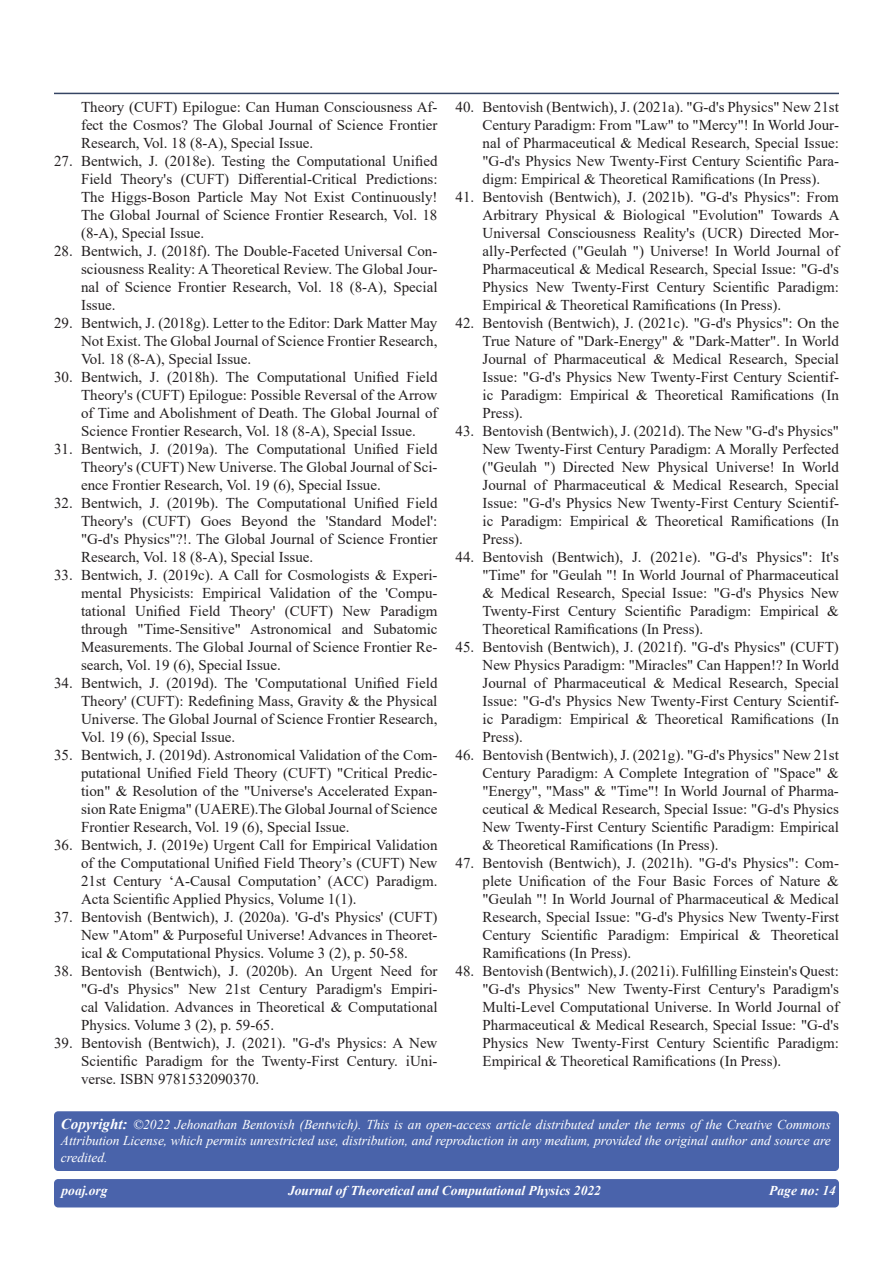
<style>
.page{position:relative;width:893px;height:1263px;background:#fff}
.page>*{position:absolute;margin:0;border:0;box-sizing:border-box;transform-origin:0 0}
.t1{font:15px/18px "Times New Roman";color:#231f20;text-align:justify}
.t2{font:italic 13.5px/16.5px "Times New Roman";letter-spacing:-.005em;color:#fff;text-align:justify}
.t3{font:italic 700 13.5px "Times New Roman";color:#fff}
.t4{font:700 13.5px "Times New Roman";color:#fff}
.s1{font-weight:700;font-size:15px}
</style>
<div class="page">
<hr style="left:54px;top:93px;width:785px;height:1px;background:#354463">
<div style="left:54px;top:1179px;width:785px;height:28px;background:#4a63ab;border-radius:4px"></div>
<div style="left:54px;top:1111px;width:785px;height:60px;background:#4963aa;border-radius:4px"></div>
<p class="t1" style="left:81px;top:97px;width:358px">Theory (CUFT) Epilogue: Can Human Consciousness Af&shy;fect the Cosmos? The Global Journal of Science Frontier Research, Vol. 18 (8-A), Special Issue.</p>
<p class="t1" style="left:81px;top:151px;width:358px;text-indent:-27px">27. Bentwich, J. (2018e). Testing the Computational Unified Field Theory's (CUFT) Differential-Critical Predictions:<br>The Higgs-Boson Particle May Not Exist Continuously!<br>The Global Journal of Science Frontier Research, Vol. 18 (8-A), Special Issue.</p>
<p class="t1" style="left:81px;top:241px;width:358px;text-indent:-27px">28. Bentwich, J. (2018f). The Double-Faceted Universal Con&shy;sciousness Reality: A Theoretical Review. The Global Jour&shy;nal of Science Frontier Research, Vol. 18 (8-A), Special Issue.</p>
<p class="t1" style="left:81px;top:313px;width:358px;text-indent:-27px">29. Bentwich, J. (2018g). Letter to the Editor: Dark Matter May Not Exist. The Global Journal of Science Frontier Research, Vol. 18 (8-A), Special Issue.</p>
<p class="t1" style="left:81px;top:367px;width:358px;text-indent:-27px">30. Bentwich, J. (2018h). The Computational Unified Field Theory's (CUFT) Epilogue: Possible Reversal of the Arrow of Time and Abolishment of Death. The Global Journal of Science Frontier Research, Vol. 18 (8-A), Special Issue.</p>
<p class="t1" style="left:81px;top:439px;width:358px;text-indent:-27px">31. Bentwich, J. (2019a). The Computational Unified Field Theory's (CUFT) New Universe. The Global Journal of Sci&shy;ence Frontier Research, Vol. 19 (6), Special Issue.</p>
<p class="t1" style="left:81px;top:493px;width:358px;text-indent:-27px">32. Bentwich, J. (2019b). The Computational Unified Field Theory's (CUFT) Goes Beyond the 'Standard Model': "G-d's Physics"?!. The Global Journal of Science Frontier Research, Vol. 18 (8-A), Special Issue.</p>
<p class="t1" style="left:81px;top:565px;width:358px;text-indent:-27px">33. Bentwich, J. (2019c). A Call for Cosmologists &amp; Experi&shy;mental Physicists: Empirical Validation of the 'Compu&shy;tational Unified Field Theory' (CUFT) New Paradigm through "Time-Sensitive" Astronomical and Subatomic Measurements. The Global Journal of Science Frontier Re&shy;search, Vol. 19 (6), Special Issue.</p>
<p class="t1" style="left:81px;top:673px;width:358px;text-indent:-27px">34. Bentwich, J. (2019d). The 'Computational Unified Field Theory' (CUFT): Redefining Mass, Gravity &amp; the Physical Universe. The Global Journal of Science Frontier Research, Vol. 19 (6), Special Issue.</p>
<p class="t1" style="left:81px;top:745px;width:358px;text-indent:-27px">35. Bentwich, J. (2019d). Astronomical Validation of the Com&shy;putational Unified Field Theory (CUFT) "Critical Predic&shy;tion" &amp; Resolution of the "Universe's Accelerated Expan&shy;sion Rate Enigma" (UAERE).The Global Journal of Science Frontier Research, Vol. 19 (6), Special Issue.</p>
<p class="t1" style="left:81px;top:835px;width:358px;text-indent:-27px">36. Bentwich, J. (2019e) Urgent Call for Empirical Validation of the Computational Unified Field Theory’s (CUFT) New 21st Century ‘A-Causal Computation’ (ACC) Paradigm.<br>Acta Scientific Applied Physics, Volume 1(1).</p>
<p class="t1" style="left:81px;top:907px;width:358px;text-indent:-27px">37. Bentovish (Bentwich), J. (2020a). 'G-d's Physics' (CUFT)<br>New "Atom" &amp; Purposeful Universe! Advances in Theoret&shy;ical &amp; Computational Physics. Volume 3 (2), p. 50-58.</p>
<p class="t1" style="left:81px;top:961px;width:358px;text-indent:-27px">38. Bentovish (Bentwich), J. (2020b). An Urgent Need for "G-d's Physics" New 21st Century Paradigm's Empiri&shy;cal Validation. Advances in Theoretical &amp; Computational Physics. Volume 3 (2), p. 59-65.</p>
<p class="t1" style="left:81px;top:1033px;width:358px;text-indent:-27px">39. Bentovish (Bentwich), J. (2021). "G-d's Physics: A New Scientific Paradigm for the Twenty-First Century. iUni&shy;verse. ISBN 9781532090370.</p>
<p class="t1" style="left:482px;top:97px;width:358px;text-indent:-27px">40. Bentovish (Bentwich), J. (2021a). "G-d's Physics" New 21st Century Paradigm: From "Law" to "Mercy"! In World Jour&shy;nal of Pharmaceutical &amp; Medical Research, Special Issue: "G-d's Physics New Twenty-First Century Scientific Para&shy;digm: Empirical &amp; Theoretical Ramifications (In Press).</p>
<p class="t1" style="left:482px;top:187px;width:359px;text-indent:-27px">41. Bentovish (Bentwich), J. (2021b). "G-d's Physics": From Arbitrary Physical &amp; Biological "Evolution" Towards A Universal Consciousness Reality's (UCR) Directed Mor&shy;ally-Perfected ("Geulah ") Universe! In World Journal of Pharmaceutical &amp; Medical Research, Special Issue: "G-d's Physics New Twenty-First Century Scientific Paradigm:<br>Empirical &amp; Theoretical Ramifications (In Press).</p>
<p class="t1" style="left:482px;top:313px;width:358px;text-indent:-27px">42. Bentovish (Bentwich), J. (2021c). "G-d's Physics": On the True Nature of "Dark-Energy" &amp; "Dark-Matter". In World Journal of Pharmaceutical &amp; Medical Research, Special Issue: "G-d's Physics New Twenty-First Century Scientif&shy;ic Paradigm: Empirical &amp; Theoretical Ramifications (In Press).</p>
<p class="t1" style="left:482px;top:421px;width:358px;text-indent:-27px">43. Bentovish (Bentwich), J. (2021d). The New "G-d's Physics" New Twenty-First Century Paradigm: A Morally Perfected ("Geulah ") Directed New Physical Universe! In World Journal of Pharmaceutical &amp; Medical Research, Special Issue: "G-d's Physics New Twenty-First Century Scientif&shy;ic Paradigm: Empirical &amp; Theoretical Ramifications (In Press).</p>
<p class="t1" style="left:482px;top:547px;width:358px;text-indent:-27px">44. Bentovish (Bentwich), J. (2021e). "G-d's Physics": It's "Time" for "Geulah "! In World Journal of Pharmaceutical &amp; Medical Research, Special Issue: "G-d's Physics New Twenty-First Century Scientific Paradigm: Empirical &amp; Theoretical Ramifications (In Press).</p>
<p class="t1" style="left:482px;top:637px;width:358px;text-indent:-27px">45. Bentovish (Bentwich), J. (2021f). "G-d's Physics" (CUFT)<br>New Physics Paradigm: "Miracles" Can Happen!? In World Journal of Pharmaceutical &amp; Medical Research, Special Issue: "G-d's Physics New Twenty-First Century Scientif&shy;ic Paradigm: Empirical &amp; Theoretical Ramifications (In Press).</p>
<p class="t1" style="left:482px;top:745px;width:358px;text-indent:-27px">46. Bentovish (Bentwich), J. (2021g). "G-d's Physics" New 21st Century Paradigm: A Complete Integration of "Space" &amp; "Energy", "Mass" &amp; "Time"! In World Journal of Pharma&shy;ceutical &amp; Medical Research, Special Issue: "G-d's Physics New Twenty-First Century Scientific Paradigm: Empirical &amp; Theoretical Ramifications (In Press).</p>
<p class="t1" style="left:482px;top:853px;width:358px;text-indent:-27px">47. Bentovish (Bentwich), J. (2021h). "G-d's Physics": Com&shy;plete Unification of the Four Basic Forces of Nature &amp; "Geulah "! In World Journal of Pharmaceutical &amp; Medical Research, Special Issue: "G-d's Physics New Twenty-First Century Scientific Paradigm: Empirical &amp; Theoretical Ramifications (In Press).</p>
<p class="t1" style="left:482px;top:961px;width:358px;text-indent:-27px">48. Bentovish (Bentwich), J. (2021i). Fulfilling Einstein's Quest: "G-d's Physics" New Twenty-First Century's Paradigm's Multi-Level Computational Universe. In World Journal of Pharmaceutical &amp; Medical Research, Special Issue: "G-d's Physics New Twenty-First Century Scientific Paradigm:<br>Empirical &amp; Theoretical Ramifications (In Press).</p>
<p class="t2" style="left:61px;top:1116px;width:771px"><span class="s1">Copyright:</span> ©2022 Jehonathan Bentovish (Bentwich). This is an open-access article distributed under the terms of the Creative Commons Attribution License, which permits unrestricted use, distribution, and reproduction in any medium, provided the original author and source are credited.</p>
<p class="t3" style="left:62px;top:1181px;width:48px">poaj.org</p>
<p class="t3" style="left:288px;top:1181px;width:314px">Journal of Theoretical and Computational Physics 2022</p>
<p class="t3" style="left:769px;top:1181px;width:68px">Page no: 14</p>
<p class="t4" style="left:426px;top:1183px;width:48px">poaj.orj</p>
</div>
